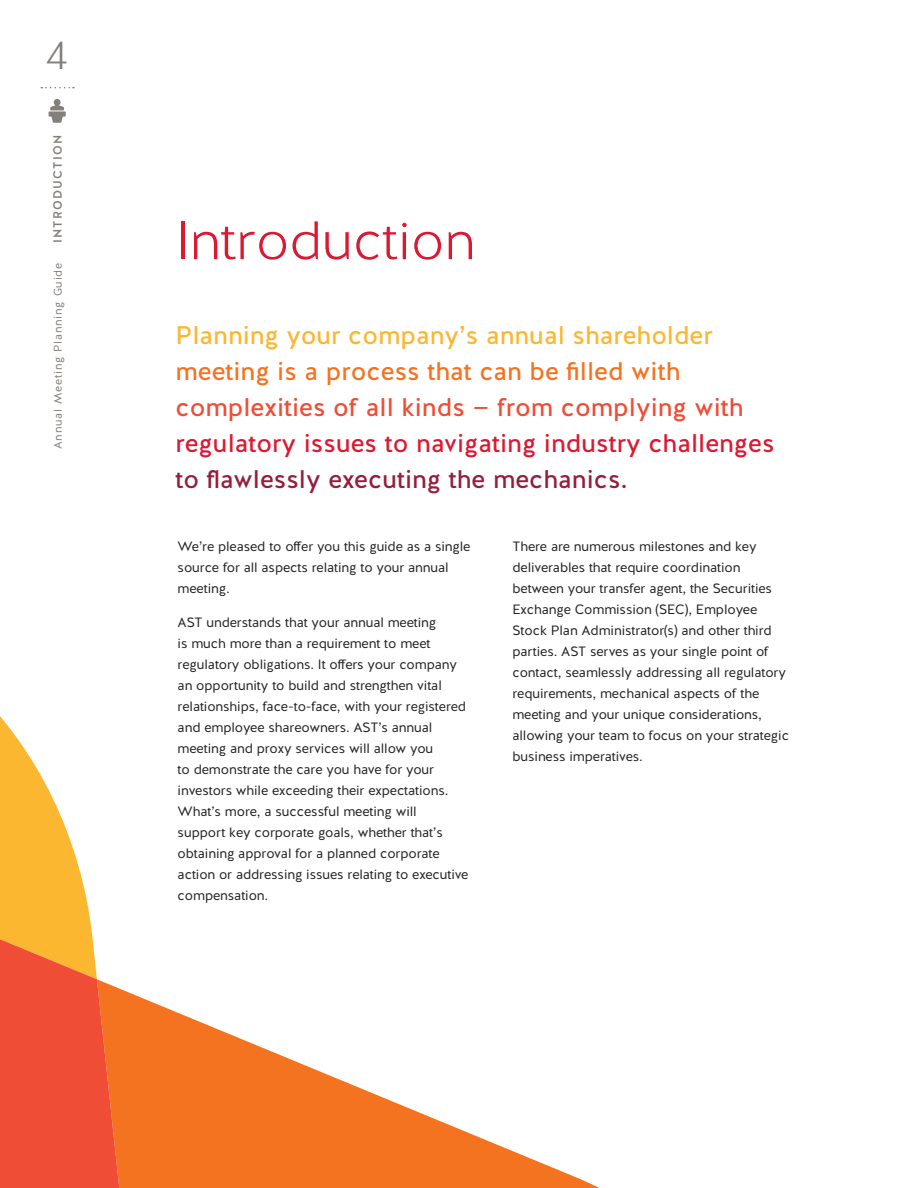
<style>
.page{position:relative;width:918px;height:1188px;background:#fff}
.page>*{position:absolute;margin:0;border:0;box-sizing:border-box;transform-origin:0 0}
.t1{font:300 54px "Halis GR";color:#da1a32}
.t2{font:40.35px "Halis GR S Light";color:#837f7a}
.t3{font:25.5px "Halis GR";color:#da1a32}
.t4{font:25.5px "Halis GR";color:#ef4d35}
.t5{font:25.5px "Halis GR";color:#fcb731}
.t6{font:25.5px "Halis GR";color:#f47321}
.t7{font:25.5px "Halis GR";color:#951d3f}
.t8{font:13.5px/21px "Halis GR";letter-spacing:-.01em;color:#231f20}
.t9{font:500 12px "Halis GR";letter-spacing:.1em;color:#837f7a}
.t10{font:11.25px "Halis GR";letter-spacing:.07em;color:#837f7a}
</style>
<div class="page">
<svg style="left:157px;top:1004px;width:324px;height:134px"></svg>
<svg style="left:157px;top:1138px;width:443px;height:50px;background:#f5853e"></svg>
<svg style="left:0;top:716px;width:157px;height:472px"></svg>
<svg style="left:49px;top:99px;width:17px;height:24px"></svg>
<svg style="left:41px;top:87px;width:33px;height:1px"></svg>
<h2 class="t2" style="left:46px;top:30px;width:23px">4</h2>
<p class="t9" style="left:50px;top:243px;width:110px;rotate:-90deg">INTRODUCTION</p>
<p class="t10" style="left:51px;top:449px;width:188px;rotate:-90deg">Annual Meeting Planning Guide</p>
<h1 class="t1" style="left:176px;top:207px;width:301px">Introduction</h1>
<h3 class="t5" style="left:176px;top:319px;width:539px">Planning your company’s annual shareholder</h3>
<h3 class="t6" style="left:176px;top:355px;width:506px">meeting is a process that can be filled with</h3>
<h3 class="t4" style="left:176px;top:391px;width:570px">complexities of all kinds — from complying with</h3>
<h3 class="t3" style="left:176px;top:427px;width:601px">regulatory issues to navigating industry challenges</h3>
<h3 class="t7" style="left:176px;top:463px;width:454px">to flawlessly executing the mechanics.</h3>
<p class="t8" style="left:178px;top:536px;width:294px">We’re pleased to offer you this guide as a single source for all aspects relating to your annual meeting.</p>
<p class="t8" style="left:178px;top:612px;width:292px">AST understands that your annual meeting<br>is much more than a requirement to meet regulatory obligations. It offers your company an opportunity to build and strengthen vital relationships, face-to-face, with your registered and employee shareowners. AST’s annual meeting and proxy services will allow you<br>to demonstrate the care you have for your investors while exceeding their expectations.<br>What’s more, a successful meeting will<br>support key corporate goals, whether that’s obtaining approval for a planned corporate action or addressing issues relating to executive compensation.</p>
<p class="t8" style="left:512px;top:536px;width:278px">There are numerous milestones and key deliverables that require coordination between your transfer agent, the Securities Exchange Commission (SEC), Employee Stock Plan Administrator(s) and other third parties. AST serves as your single point of contact, seamlessly addressing all regulatory requirements, mechanical aspects of the meeting and your unique considerations, allowing your team to focus on your strategic business imperatives.</p>
</div>
